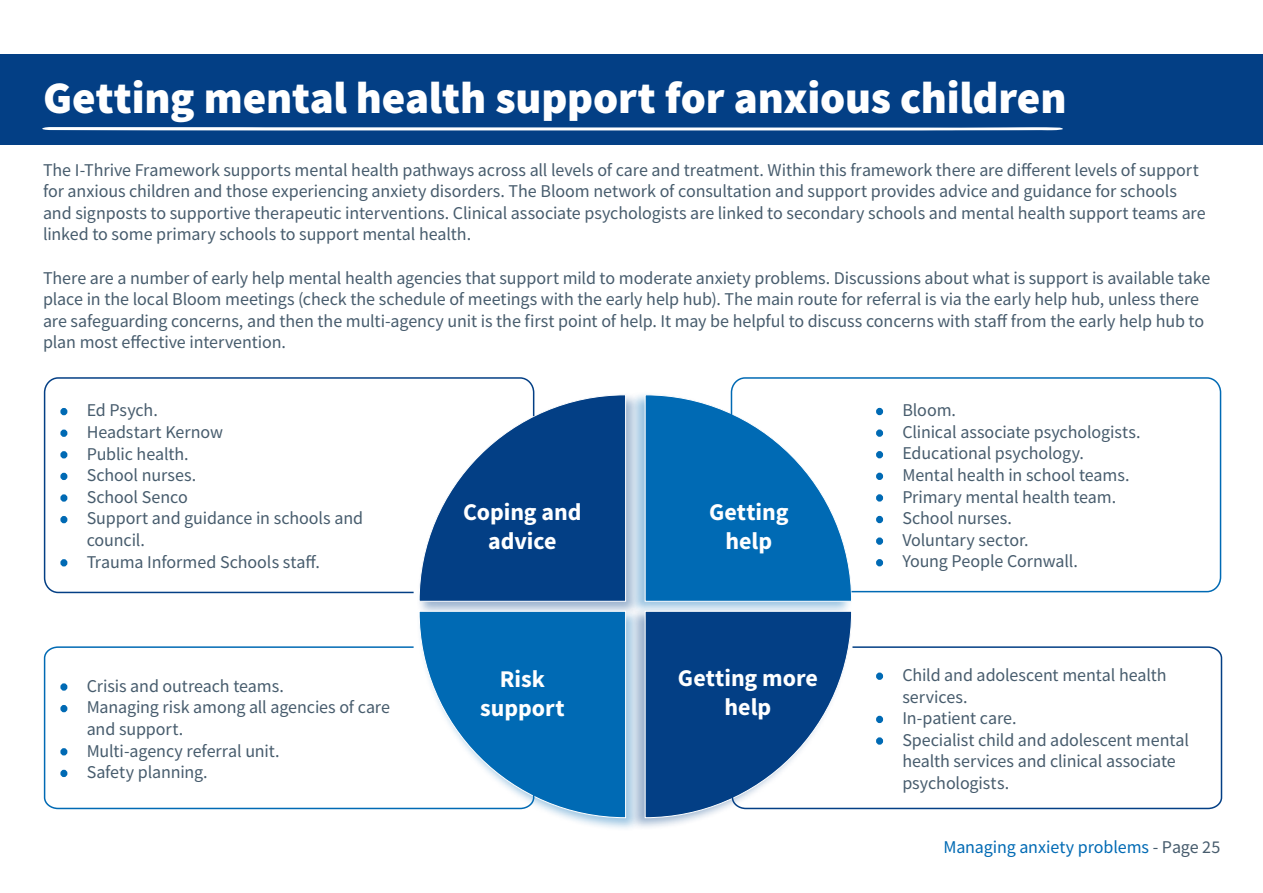
<style>
.page{position:relative;width:1263px;height:893px;background:#fff}
.page>*{position:absolute;margin:0;border:0;box-sizing:border-box;transform-origin:0 0}
.t1{font:900 45px "Source Sans Pro";letter-spacing:-.005em;color:#fff}
.t2{font:700 24px/28.8px "Source Sans Pro";color:#fff;text-align:center}
.Bullets_-_light_blue{font:18px/21.6px "Source Sans Pro";letter-spacing:-.005em;color:#475c6d}
.t3{font:18px "Source Sans Pro";letter-spacing:-.005em;color:#006ab4}
.s1{color:#006ab4}
.s2{color:#475c6d}
</style>
<div class="page">
<div style="left:0;top:54px;width:1263px;height:90px;background:#033f85"></div>
<svg style="left:42px;top:127px;width:1021px;height:3px;background:#dde5ee"></svg>
<div style="left:417px;top:393px;width:223px;height:223px;background:#033f85;opacity:.4"></div>
<svg style="left:418px;top:394px;width:208px;height:208px;background:#124a8c"></svg>
<svg style="left:43px;top:377px;width:492px;height:217px"></svg>
<div style="left:629px;top:391px;width:224px;height:224px;background:#006ab4;opacity:.4"></div>
<svg style="left:644px;top:394px;width:208px;height:208px;background:#0f72b8"></svg>
<svg style="left:730px;top:377px;width:492px;height:216px"></svg>
<div style="left:417px;top:608px;width:223px;height:224px;background:#006ab4;opacity:.4"></div>
<svg style="left:418px;top:610px;width:208px;height:208px;background:#1677ba"></svg>
<svg style="left:43px;top:646px;width:492px;height:164px"></svg>
<div style="left:629px;top:607px;width:224px;height:224px;background:#033f85;opacity:.4"></div>
<svg style="left:644px;top:610px;width:208px;height:208px;background:#1a5190"></svg>
<svg style="left:731px;top:646px;width:492px;height:164px"></svg>
<h1 class="t1" style="left:43px;top:67px;width:1025px">Getting mental health support for anxious children</h1>
<p class="Bullets_-_light_blue" style="left:43px;top:159px;width:1164px">The I-Thrive Framework supports mental health pathways across all levels of care and treatment. Within this framework there are different levels of support for anxious children and those experiencing anxiety disorders. The Bloom network of consultation and support provides advice and guidance for schools and signposts to supportive therapeutic interventions. Clinical associate psychologists are linked to secondary schools and mental health support teams are linked to some primary schools to support mental health.</p>
<p class="Bullets_-_light_blue" style="left:43px;top:267px;width:1169px">There are a number of early help mental health agencies that support mild to moderate anxiety problems. Discussions about what is support is available take place in the local Bloom meetings (check the schedule of meetings with the early help hub). The main route for referral is via the early help hub, unless there are safeguarding concerns, and then the multi-agency unit is the first point of help. It may be helpful to discuss concerns with staff from the early help hub to plan most effective intervention.</p>
<p class="Bullets_-_light_blue" style="left:61px;top:399px;width:98px"><span class="s1">•</span> Ed Psych.</p>
<p class="Bullets_-_light_blue" style="left:61px;top:421px;width:163px"><span class="s1">•</span> Headstart Kernow</p>
<p class="Bullets_-_light_blue" style="left:61px;top:443px;width:129px"><span class="s1">•</span> Public health.</p>
<p class="Bullets_-_light_blue" style="left:61px;top:464px;width:137px"><span class="s1">•</span> School nurses.</p>
<p class="Bullets_-_light_blue" style="left:61px;top:486px;width:128px"><span class="s1">•</span> School Senco</p>
<p class="Bullets_-_light_blue" style="left:87px;top:507px;width:278px;text-indent:-26px"><span class="s1">•</span> Support and guidance in schools and council.</p>
<p class="Bullets_-_light_blue" style="left:61px;top:551px;width:260px"><span class="s1">•</span> Trauma Informed Schools staff.</p>
<p class="Bullets_-_light_blue" style="left:61px;top:675px;width:224px"><span class="s1">•</span> Crisis and outreach teams.</p>
<p class="Bullets_-_light_blue" style="left:87px;top:696px;width:305px;text-indent:-26px"><span class="s1">•</span> Managing risk among all agencies of care and support.</p>
<p class="Bullets_-_light_blue" style="left:61px;top:740px;width:220px"><span class="s1">•</span> Multi-agency referral unit.</p>
<p class="Bullets_-_light_blue" style="left:61px;top:761px;width:148px"><span class="s1">•</span> Safety planning.</p>
<p class="t2" style="left:463px;top:498px;width:120px">Coping and advice</p>
<p class="t2" style="left:480px;top:664px;width:86px">Risk support</p>
<p class="t2" style="left:709px;top:498px;width:81px">Getting help</p>
<p class="Bullets_-_light_blue" style="left:877px;top:399px;width:81px"><span class="s1">•</span> Bloom.</p>
<p class="Bullets_-_light_blue" style="left:877px;top:421px;width:265px"><span class="s1">•</span> Clinical associate psychologists.</p>
<p class="Bullets_-_light_blue" style="left:877px;top:443px;width:209px"><span class="s1">•</span> Educational psychology.</p>
<p class="Bullets_-_light_blue" style="left:877px;top:464px;width:254px"><span class="s1">•</span> Mental health in school teams.</p>
<p class="Bullets_-_light_blue" style="left:877px;top:486px;width:241px"><span class="s1">•</span> Primary mental health team.</p>
<p class="Bullets_-_light_blue" style="left:877px;top:507px;width:137px"><span class="s1">•</span> School nurses.</p>
<p class="Bullets_-_light_blue" style="left:877px;top:529px;width:153px"><span class="s1">•</span> Voluntary sector.</p>
<p class="Bullets_-_light_blue" style="left:877px;top:551px;width:203px"><span class="s1">•</span> Young People Cornwall.</p>
<p class="t2" style="left:678px;top:663px;width:141px">Getting more help</p>
<p class="Bullets_-_light_blue" style="left:902px;top:664px;width:266px;text-indent:-26px"><span class="s1">•</span> Child and adolescent mental health services.</p>
<p class="Bullets_-_light_blue" style="left:877px;top:707px;width:141px"><span class="s1">•</span> In-patient care.</p>
<p class="Bullets_-_light_blue" style="left:902px;top:729px;width:288px;text-indent:-26px"><span class="s1">•</span> Specialist child and adolescent mental health services and clinical associate psychologists.</p>
<p class="t3" style="left:943px;top:835px;width:278px">Managing anxiety problems <span class="s2">- Page 25</span></p>
</div>
